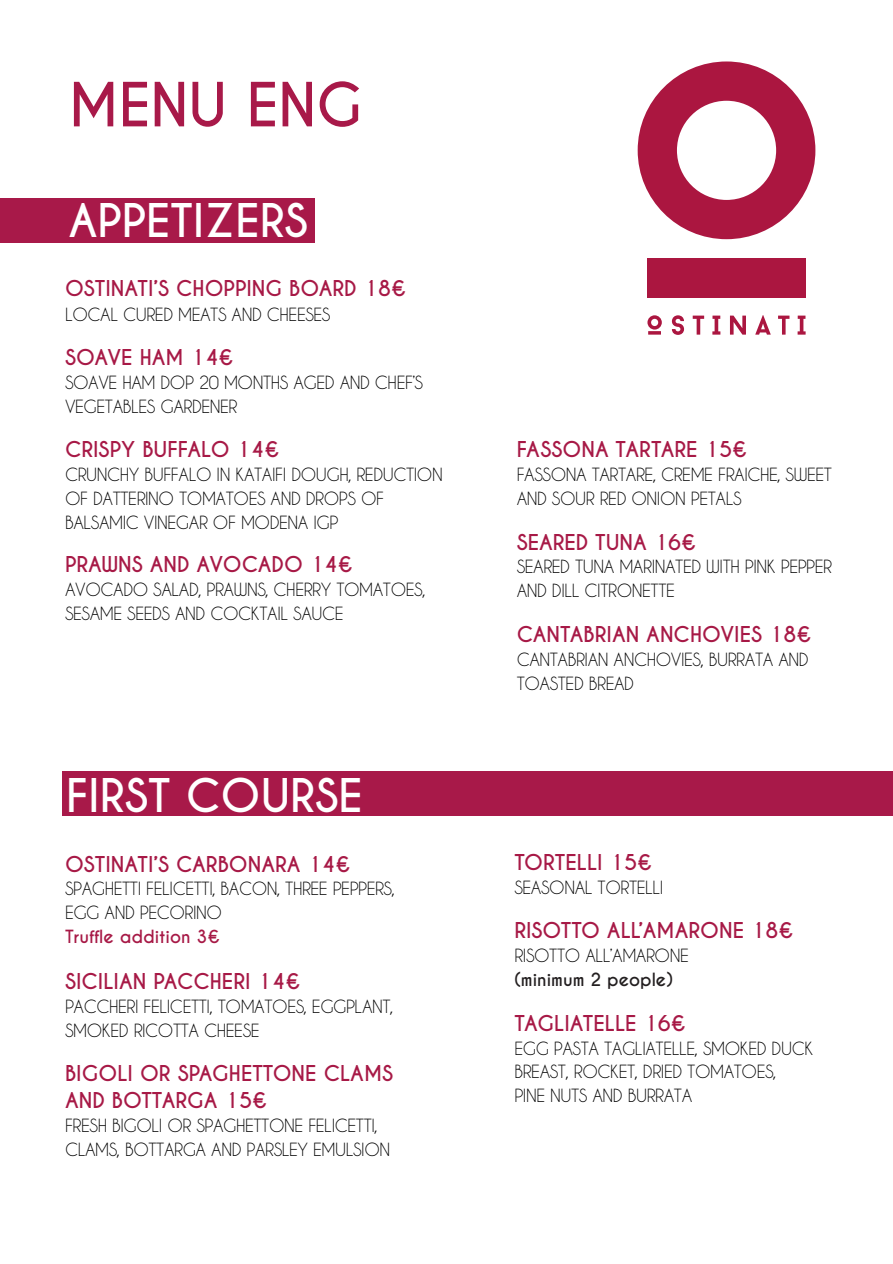
<style>
.page{position:relative;width:893px;height:1264px;background:#fff}
.page>*{position:absolute;margin:0;border:0;box-sizing:border-box;transform-origin:0 0}
.t1{font:700 57px "Caviar Dreams";color:#a81949}
.t2{font:700 43.5px "Caviar Dreams";color:#fff}
.t3{font:700 20.4px/27.3px "Caviar Dreams";color:#a71946}
.t4{font:17.1px/23.9px "Caviar Dreams";letter-spacing:-.025em;color:#000}
.t5{font:700 17.1px "Caviar Dreams";color:#a71946}
.t6{font:700 17.1px "Caviar Dreams";color:#231f20}
</style>
<div class="page">
<div style="left:62px;top:771px;width:830px;height:44px;background:#a81949"></div>
<div style="left:0;top:198px;width:314px;height:44px;background:#a81949"></div>
<svg style="left:637px;top:61px;width:178px;height:178px"></svg>
<svg style="left:671px;top:315px;width:13px;height:20px"></svg>
<svg style="left:692px;top:315px;width:12px;height:19px"></svg>
<svg style="left:712px;top:315px;width:8px;height:19px"></svg>
<svg style="left:730px;top:315px;width:16px;height:19px"></svg>
<svg style="left:755px;top:315px;width:15px;height:19px"></svg>
<svg style="left:778px;top:315px;width:11px;height:19px"></svg>
<svg style="left:797px;top:315px;width:8px;height:19px"></svg>
<svg style="left:647px;top:315px;width:14px;height:19px"></svg>
<div style="left:647px;top:258px;width:158px;height:40px;background:#ab1640"></div>
<h1 class="t1" style="left:68px;top:70px;width:296px">MENU ENG</h1>
<h2 class="t2" style="left:68px;top:194px;width:241px">APPETIZERS</h2>
<p class="t3" style="left:65px;top:275px;width:342px">OSTINATI’S CHOPPING BOARD 18€</p>
<p class="t4" style="left:65px;top:302px;width:267px">LOCAL CURED MEATS AND CHEESES</p>
<p class="t3" style="left:65px;top:344px;width:170px">SOAVE HAM 14€</p>
<p class="t4" style="left:65px;top:370px;width:359px">SOAVE HAM DOP 20 MONTHS AGED AND CHEF’S<br>VEGETABLES GARDENER</p>
<p class="t3" style="left:65px;top:436px;width:216px">CRISPY BUFFALO 14€</p>
<p class="t4" style="left:65px;top:462px;width:379px">CRUNCHY BUFFALO IN KATAIFI DOUGH, REDUCTION<br>OF DATTERINO TOMATOES AND DROPS OF<br>BALSAMIC VINEGAR OF MODENA IGP</p>
<p class="t3" style="left:65px;top:551px;width:289px">PRAWNS AND AVOCADO 14€</p>
<p class="t4" style="left:65px;top:577px;width:362px">AVOCADO SALAD, PRAWNS, CHERRY TOMATOES,<br>SESAME SEEDS AND COCKTAIL SAUCE</p>
<h2 class="t2" style="left:66px;top:769px;width:298px">FIRST COURSE</h2>
<p class="t3" style="left:65px;top:850px;width:287px">OSTINATI’S CARBONARA 14€</p>
<p class="t4" style="left:65px;top:876px;width:331px">SPAGHETTI FELICETTI, BACON, THREE PEPPERS,<br>EGG AND PECORINO</p>
<p class="t5" style="left:65px;top:926px;width:156px">Truffle addition 3€</p>
<p class="t3" style="left:65px;top:968px;width:237px">SICILIAN PACCHERI 14€</p>
<p class="t4" style="left:65px;top:994px;width:330px">PACCHERI FELICETTI, TOMATOES, EGGPLANT,<br>SMOKED RICOTTA CHEESE</p>
<p class="t3" style="left:65px;top:1060px;width:329px">BIGOLI OR SPAGHETTONE CLAMS<br>AND BOTTARGA 15€</p>
<p class="t4" style="left:65px;top:1113px;width:327px">FRESH BIGOLI OR SPAGHETTONE FELICETTI,<br>CLAMS, BOTTARGA AND PARSLEY EMULSION</p>
<p class="t3" style="left:516px;top:436px;width:232px">FASSONA TARTARE 15€</p>
<p class="t4" style="left:516px;top:462px;width:317px">FASSONA TARTARE, CREME FRAICHE, SWEET<br>AND SOUR RED ONION PETALS</p>
<p class="t3" style="left:516px;top:529px;width:181px">SEARED TUNA 16€</p>
<p class="t4" style="left:516px;top:554px;width:317px">SEARED TUNA MARINATED WITH PINK PEPPER<br>AND DILL CITRONETTE</p>
<p class="t3" style="left:516px;top:621px;width:296px">CANTABRIAN ANCHOVIES 18€</p>
<p class="t4" style="left:516px;top:647px;width:293px">CANTABRIAN ANCHOVIES, BURRATA AND<br>TOASTED BREAD</p>
<p class="t3" style="left:514px;top:849px;width:139px">TORTELLI 15€</p>
<p class="t4" style="left:514px;top:875px;width:151px">SEASONAL TORTELLI</p>
<p class="t3" style="left:514px;top:917px;width:280px">RISOTTO ALL’AMARONE 18€</p>
<p class="t4" style="left:514px;top:943px;width:176px">RISOTTO ALL’AMARONE</p>
<p class="t6" style="left:514px;top:969px;width:160px">(minimum 2 people)</p>
<p class="t3" style="left:514px;top:1009px;width:173px">TAGLIATELLE 16€</p>
<p class="t4" style="left:514px;top:1035px;width:300px">EGG PASTA TAGLIATELLE, SMOKED DUCK<br>BREAST, ROCKET, DRIED TOMATOES,<br>PINE NUTS AND BURRATA</p>
</div>
